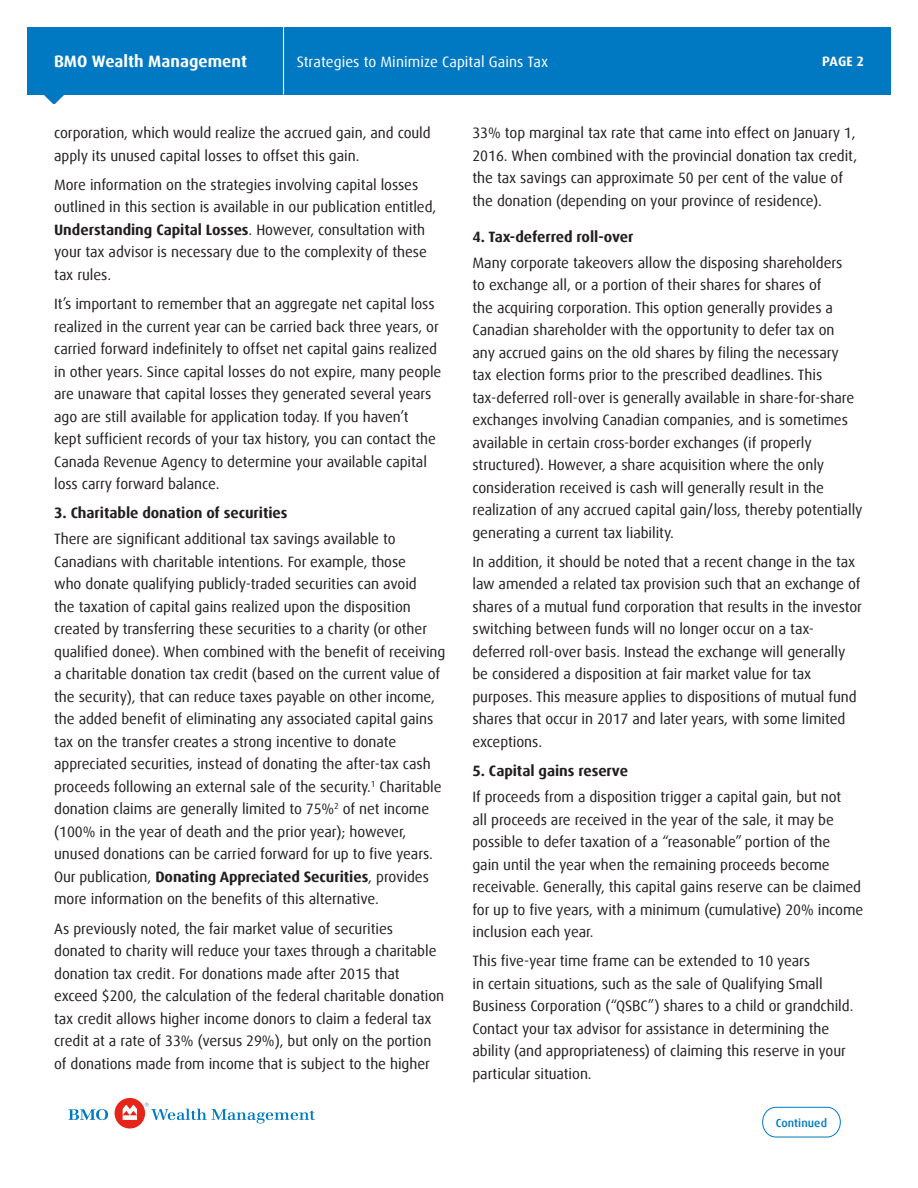
<style>
.page{position:relative;width:918px;height:1188px;background:#fff}
.page>*{position:absolute;margin:0;border:0;box-sizing:border-box;transform-origin:0 0}
.t1{font:700 16.5px "Dax Offc Pro";color:#fff}
.t2{font:15px/22.5px "Dax Offc Pro";letter-spacing:-.005em;color:#231f20}
.t3{font:700 15px "Dax Offc Pro";letter-spacing:-.005em;color:#231f20}
.t4{font:15px "Dax Offc Pro";letter-spacing:.005em;color:#fff}
.t5{font:700 13.5px "Dax Offc Pro";color:#fff}
.t6{font:500 11.55px "Dax Offc Pro";letter-spacing:.01em;color:#007bc3}
.s1{font-weight:700}
</style>
<div class="page">
<svg style="left:68px;top:1109px;width:40px;height:11px"></svg>
<div style="left:115px;top:1098px;width:30px;height:31px;background:#e72419;border-radius:50%"></div>
<svg style="left:145px;top:1103px;width:170px;height:21px"></svg>
<svg style="left:123px;top:1105px;width:14px;height:15px"></svg>
<svg style="left:762px;top:1107px;width:79px;height:30px"></svg>
<div style="left:27px;top:27px;width:864px;height:67px;background:#0079c2"></div>
<svg style="left:43px;top:94px;width:22px;height:10px"></svg>
<hr style="left:283px;top:27px;width:1px;height:67px;background:#fff">
<p class="t1" style="left:54px;top:51px;width:195px">BMO Wealth Management</p>
<p class="t4" style="left:297px;top:52px;width:253px">Strategies to Minimize Capital Gains Tax</p>
<p class="t5" style="left:822px;top:53px;width:43px">PAGE 2</p>
<p class="t2" style="left:54px;top:122px;width:378px">corporation, which would realize the accrued gain, and could apply its unused capital losses to offset this gain.</p>
<p class="t2" style="left:54px;top:173px;width:384px">More information on the strategies involving capital losses outlined in this section is available in our publication entitled, <span class="s1">Understanding Capital Losses</span>. However, consultation with your tax advisor is necessary due to the complexity of these tax rules.</p>
<p class="t2" style="left:54px;top:293px;width:389px">It’s important to remember that an aggregate net capital loss realized in the current year can be carried back three years, or carried forward indefinitely to offset net capital gains realized in other years. Since capital losses do not expire, many people are unaware that capital losses they generated several years ago are still available for application today. If you haven’t<br>kept sufficient records of your tax history, you can contact the Canada Revenue Agency to determine your available capital loss carry forward balance.</p>
<h3 class="t3" style="left:54px;top:503px;width:235px">3. Charitable donation of securities</h3>
<p class="t2" style="left:54px;top:528px;width:393px">There are significant additional tax savings available to Canadians with charitable intentions. For example, those<br>who donate qualifying publicly-traded securities can avoid<br>the taxation of capital gains realized upon the disposition created by transferring these securities to a charity (or other qualified donee). When combined with the benefit of receiving a charitable donation tax credit (based on the current value of the security), that can reduce taxes payable on other income, the added benefit of eliminating any associated capital gains tax on the transfer creates a strong incentive to donate appreciated securities, instead of donating the after-tax cash proceeds following an external sale of the security.<sup>1</sup> Charitable donation claims are generally limited to 75%<sup>2</sup> of net income (100% in the year of death and the prior year); however, unused donations can be carried forward for up to five years.<br>Our publication, <span class="s1">Donating Appreciated Securities</span>, provides more information on the benefits of this alternative.</p>
<p class="t2" style="left:54px;top:917px;width:392px">As previously noted, the fair market value of securities donated to charity will reduce your taxes through a charitable donation tax credit. For donations made after 2015 that exceed $200, the calculation of the federal charitable donation tax credit allows higher income donors to claim a federal tax credit at a rate of 33% (versus 29%), but only on the portion of donations made from income that is subject to the higher</p>
<p class="t2" style="left:472px;top:122px;width:386px">33% top marginal tax rate that came into effect on January 1, 2016. When combined with the provincial donation tax credit, the tax savings can approximate 50 per cent of the value of the donation (depending on your province of residence).</p>
<h3 class="t3" style="left:472px;top:227px;width:163px">4. Tax-deferred roll-over</h3>
<p class="t2" style="left:472px;top:251px;width:392px">Many corporate takeovers allow the disposing shareholders<br>to exchange all, or a portion of their shares for shares of<br>the acquiring corporation. This option generally provides a Canadian shareholder with the opportunity to defer tax on<br>any accrued gains on the old shares by filing the necessary<br>tax election forms prior to the prescribed deadlines. This tax-deferred roll-over is generally available in share-for-share exchanges involving Canadian companies, and is sometimes available in certain cross-border exchanges (if properly structured). However, a share acquisition where the only consideration received is cash will generally result in the realization of any accrued capital gain/loss, thereby potentially generating a current tax liability.</p>
<p class="t2" style="left:472px;top:551px;width:391px">In addition, it should be noted that a recent change in the tax law amended a related tax provision such that an exchange of shares of a mutual fund corporation that results in the investor switching between funds will no longer occur on a tax&shy;deferred roll-over basis. Instead the exchange will generally be considered a disposition at fair market value for tax purposes. This measure applies to dispositions of mutual fund shares that occur in 2017 and later years, with some limited exceptions.</p>
<h3 class="t3" style="left:472px;top:761px;width:157px">5. Capital gains reserve</h3>
<p class="t2" style="left:472px;top:786px;width:392px">If proceeds from a disposition trigger a capital gain, but not<br>all proceeds are received in the year of the sale, it may be possible to defer taxation of a “reasonable” portion of the<br>gain until the year when the remaining proceeds become receivable. Generally, this capital gains reserve can be claimed for up to five years, with a minimum (cumulative) 20% income inclusion each year.</p>
<p class="t2" style="left:472px;top:950px;width:382px">This five-year time frame can be extended to 10 years<br>in certain situations, such as the sale of Qualifying Small Business Corporation (“QSBC”) shares to a child or grandchild.<br>Contact your tax advisor for assistance in determining the ability (and appropriateness) of claiming this reserve in your particular situation.</p>
<p class="t6" style="left:776px;top:1115px;width:53px">Continued</p>
</div>
